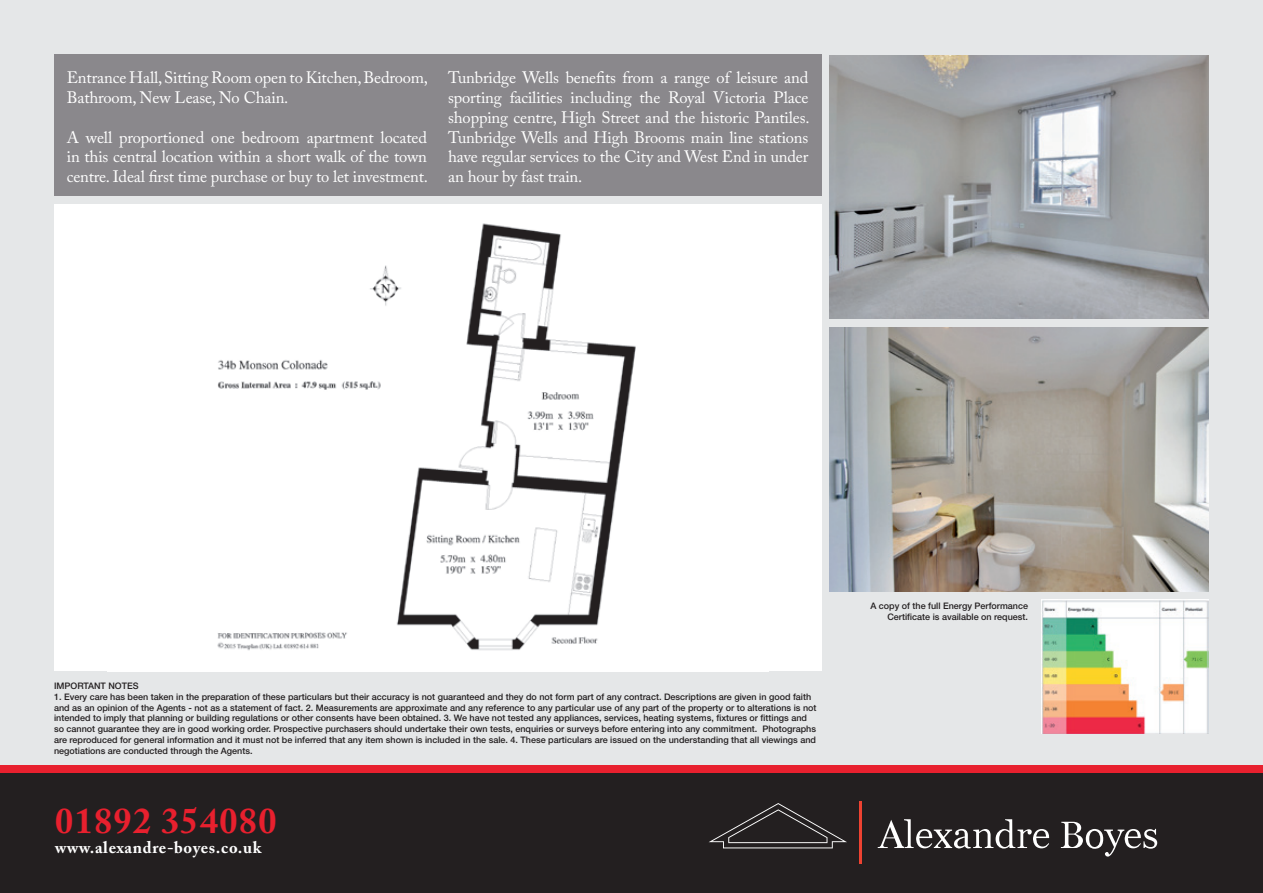
<style>
.page{position:relative;width:1263px;height:893px;background:#fff}
.page>*{position:absolute;margin:0;border:0;box-sizing:border-box;transform-origin:0 0}
.t1{font:700 36px "Adobe Caslon Pro";letter-spacing:.04em;color:#e8202e}
.t2{font:16.5px/19.8px "Adobe Caslon Pro";letter-spacing:-.01em;color:#fff;text-align:justify}
.t3{font:700 16.5px "Adobe Caslon Pro";letter-spacing:.04em;color:#fff}
.t4{font:500 9px/10.8px "Helvetica Neue LT Std";color:#231f20}
</style>
<div class="page">
<div style="left:0;top:0;width:1262px;height:765px;background:#e5e7e8"></div>
<img style="left:830px;top:328px;width:379px;height:263px">
<img style="left:1042px;top:601px;width:167px;height:132px">
<div style="left:0;top:765px;width:1263px;height:9px;background:#e8202e"></div>
<div style="left:0;top:774px;width:1263px;height:119px;background:#231f20"></div>
<div style="left:54px;top:204px;width:767px;height:467px;background:#fff"></div>
<img style="left:217px;top:223px;width:419px;height:428px">
<img style="left:830px;top:55px;width:379px;height:263px">
<img style="left:709px;top:803px;width:138px;height:45px">
<img style="left:859px;top:802px;width:2px;height:61px">
<img style="left:878px;top:819px;width:279px;height:30px">
<div style="left:54px;top:54px;width:767px;height:142px;background:#8a888c"></div>
<h2 class="t2" style="left:67px;top:68px;width:363px">Entrance Hall, Sitting Room open to Kitchen, Bedroom,<br>Bathroom, New Lease, No Chain.</h2>
<h2 class="t2" style="left:67px;top:127px;width:363px">A well proportioned one bedroom apartment located in this central location within a short walk of the town centre. Ideal first time purchase or buy to let investment.</h2>
<p class="t2" style="left:448px;top:68px;width:363px">Tunbridge Wells benefits from a range of leisure and sporting facilities including the Royal Victoria Place shopping centre, High Street and the historic Pantiles.<br>Tunbridge Wells and High Brooms main line stations have regular services to the City and West End in under an hour by fast train.</p>
<p class="t4" style="left:54px;top:680px;width:86px">IMPORTANT NOTES</p>
<p class="t4" style="left:54px;top:691px;width:764px">1. Every care has been taken in the preparation of these particulars but their accuracy is not guaranteed and they do not form part of any contract. Descriptions are given in good faith and as an opinion of the Agents - not as a statement of fact. 2. Measurements are approximate and any reference to any particular use of any part of the property or to alterations is not intended to imply that planning or building regulations or other consents have been obtained. 3. We have not tested any appliances, services, heating systems, fixtures or fittings and so cannot guarantee they are in good working order. Prospective purchasers should undertake their own tests, enquiries or surveys before entering into any commitment. Photographs are reproduced for general information and it must not be inferred that any item shown is included in the sale. 4. These particulars are issued on the understanding that all viewings and negotiations are conducted through the Agents.</p>
<h1 class="t1" style="left:55px;top:799px;width:223px">01892 354080</h1>
<h2 class="t3" style="left:55px;top:837px;width:208px">www.alexandre-boyes.co.uk</h2>
<p class="t4" style="left:870px;top:600px;width:159px;text-align:right">A copy of the full Energy Performance<br>Certificate is available on request.</p>
</div>
